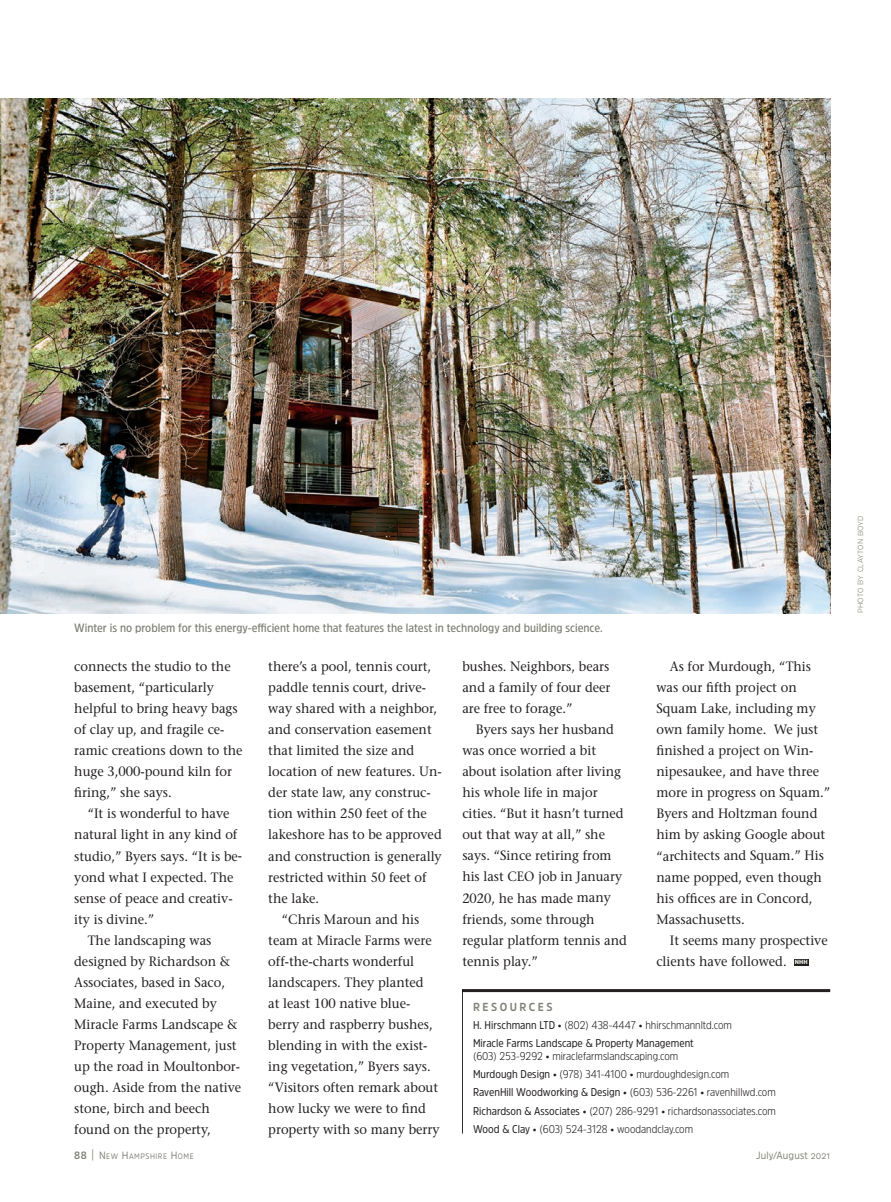
<style>
.page{position:relative;width:891px;height:1202px;background:#fff}
.page>*{position:absolute;margin:0;border:0;box-sizing:border-box;transform-origin:0 0}
.t1{font:13.5px/21px "Stone Serif";color:#231f20;scale:.95 1}
.t2{font:600 12px "Amsi Pro Narw";color:#818178}
.t3{font:700 11.55px "Amsi Pro";letter-spacing:.24em;color:#818178;scale:.91 1}
.t4{font:300 11.25px/18.1px "Amsi Pro Narw";color:#231f20}
.t5{font:11.25px/18.1px "Amsi Pro Narw";color:#231f20}
.t6{font:10.5px "Amsi Pro";letter-spacing:.01em;color:#818178;scale:.9 1}
.t7{font:7.8px "Amsi Pro";letter-spacing:.065em;color:#818178;scale:.9 1}
.t8{font:300 7.5px "Amsi Pro";letter-spacing:.04em;color:#818178}
.t9{font:900 6px "Amsi Pro";color:#f2f2e9}
.s1{font-weight:300}
.s2{font-weight:400}
.s3{font-weight:700;font-size:10.5px}
.s4{font-weight:300;font-size:13.5px}
.s5{font-size:10.5px}
.s6{font-size:8.1px}
</style>
<div class="page">
<img style="left:0;top:99px;width:830px;height:514px">
<hr style="left:462px;top:989px;width:368px;height:3px;background:#231f20">
<hr style="left:462px;top:989px;width:1px;height:144px;background:#231f20">
<div style="left:794px;top:959px;width:15px;height:6px;background:#231f20"></div>
<p class="t2" style="left:74px;top:619px;width:530px">Winter is no problem for this energy-efficient home that features the latest in technology and building science.</p>
<p class="t1" style="left:74px;top:656px;width:179px">connects the studio to the basement, “particularly helpful to bring heavy bags of clay up, and fragile ce&shy;ramic creations down to the huge 3,000-pound kiln for firing,” she says.</p>
<p class="t1" style="left:88px;top:803px;width:151px">“It is wonderful to have</p>
<p class="t1" style="left:74px;top:824px;width:173px">natural light in any kind of</p>
<p class="t1" style="left:74px;top:845px;width:178px">studio,” Byers says. “It is be-</p>
<p class="t1" style="left:74px;top:866px;width:169px">yond what I expected. The</p>
<p class="t1" style="left:74px;top:887px;width:168px">sense of peace and creativ-</p>
<p class="t1" style="left:74px;top:908px;width:86px">ity is divine.”</p>
<p class="t1" style="left:88px;top:929px;width:132px">The landscaping was</p>
<p class="t1" style="left:74px;top:950px;width:166px">designed by Richardson &amp;</p>
<p class="t1" style="left:74px;top:971px;width:160px">Associates, based in Saco,</p>
<p class="t1" style="left:74px;top:992px;width:152px">Maine, and executed by</p>
<p class="t1" style="left:74px;top:1013px;width:174px">Miracle Farms Landscape &amp;</p>
<p class="t1" style="left:74px;top:1034px;width:173px">Property Management, just</p>
<p class="t1" style="left:74px;top:1055px;width:176px">up the road in Moultonbor-</p>
<p class="t1" style="left:74px;top:1076px;width:177px">ough. Aside from the native</p>
<p class="t1" style="left:74px;top:1097px;width:144px">stone, birch and beech</p>
<p class="t1" style="left:74px;top:1118px;width:145px">found on the property,</p>
<p class="t1" style="left:268px;top:656px;width:173px">there’s a pool, tennis court,</p>
<p class="t1" style="left:268px;top:677px;width:168px">paddle tennis court, drive-</p>
<p class="t1" style="left:268px;top:698px;width:179px">way shared with a neighbor,</p>
<p class="t1" style="left:268px;top:719px;width:174px">and conservation easement</p>
<p class="t1" style="left:268px;top:740px;width:155px">that limited the size and</p>
<p class="t1" style="left:268px;top:761px;width:184px">location of new features. Un-</p>
<p class="t1" style="left:268px;top:782px;width:172px">der state law, any construc-</p>
<p class="t1" style="left:268px;top:803px;width:168px">tion within 250 feet of the</p>
<p class="t1" style="left:268px;top:824px;width:184px">lakeshore has to be approved</p>
<p class="t1" style="left:268px;top:845px;width:184px">and construction is generally</p>
<p class="t1" style="left:268px;top:866px;width:168px">restricted within 50 feet of</p>
<p class="t1" style="left:268px;top:887px;width:55px">the lake.</p>
<p class="t1" style="left:282px;top:908px;width:146px">“Chris Maroun and his</p>
<p class="t1" style="left:268px;top:929px;width:174px">team at Miracle Farms were</p>
<p class="t1" style="left:268px;top:950px;width:155px">off-the-charts wonderful</p>
<p class="t1" style="left:268px;top:971px;width:165px">landscapers. They planted</p>
<p class="t1" style="left:268px;top:992px;width:151px">at least 100 native blue-</p>
<p class="t1" style="left:268px;top:1013px;width:175px">berry and raspberry bushes,</p>
<p class="t1" style="left:268px;top:1034px;width:169px">blending in with the exist-</p>
<p class="t1" style="left:268px;top:1055px;width:173px">ing vegetation,” Byers says.</p>
<p class="t1" style="left:268px;top:1076px;width:180px">“Visitors often remark about</p>
<p class="t1" style="left:268px;top:1097px;width:168px">how lucky we were to find</p>
<p class="t1" style="left:268px;top:1118px;width:182px">property with so many berry</p>
<p class="t1" style="left:462px;top:656px;width:157px;text-align:justify">bushes. Neighbors, bears and a family of four deer are free to forage.”</p>
<p class="t1" style="left:462px;top:719px;width:175px;text-indent:14px">Byers says her husband was once worried a bit about isolation after living his whole life in major cities. “But it hasn’t turned out that way at all,” she says. “Since retiring from his last CEO job in January<br>2020, he has made many friends, some through regular platform tennis and tennis play.”</p>
<p class="t1" style="left:656px;top:656px;width:184px;text-indent:14px">As for Murdough, “This was our fifth project on<br>Squam Lake, including my own family home. We just finished a project on Win&shy;nipesaukee, and have three more in progress on Squam.”<br>Byers and Holtzman found him by asking Google about “architects and Squam.” His name popped, even though his offices are in Concord,<br>Massachusetts.</p>
<p class="t1" style="left:656px;top:929px;width:182px;text-indent:14px">It seems many prospective clients have followed.</p>
<p class="t9" style="left:795px;top:958px;width:14px">NHH</p>
<p class="t3" style="left:473px;top:999px;width:89px">RESOURCES</p>
<p class="t5" style="left:473px;top:1016px;width:260px">H. Hirschmann LTD <span class="s1">• (802) 438-4447 • hhirschmannltd.com<br></span>Miracle Farms Landscape &amp; Property Management</p>
<p class="t4" style="left:473px;top:1046px;width:305px">(603) 253-9292 • miraclefarmslandscaping.com<br><span class="s2">Murdough Design</span> • (978) 341-4100 • murdoughdesign.com<br><span class="s2">RavenHill Woodworking &amp; Design</span> • (603) 536-2261 • ravenhillwd.com <span class="s2">Richardson &amp; Associates</span> • (207) 286-9291 • richardsonassociates.com <span class="s2">Wood &amp; Clay</span> • (603) 524-3128 • woodandclay.com</p>
<p class="t7" style="left:74px;top:1151px;width:134px"><span class="s3">88</span> <span class="s4">|</span> <span class="s5">N</span>EW <span class="s5">H</span>AMPSH IRE <span class="s5">H</span>OME</p>
<p class="t6" style="left:756px;top:1148px;width:84px">July/August <span class="s6">2021</span></p>
<p class="t8" style="left:855px;top:613px;width:99px;rotate:-90deg">PHOTO BY CLAYTON BOYD</p>
</div>
